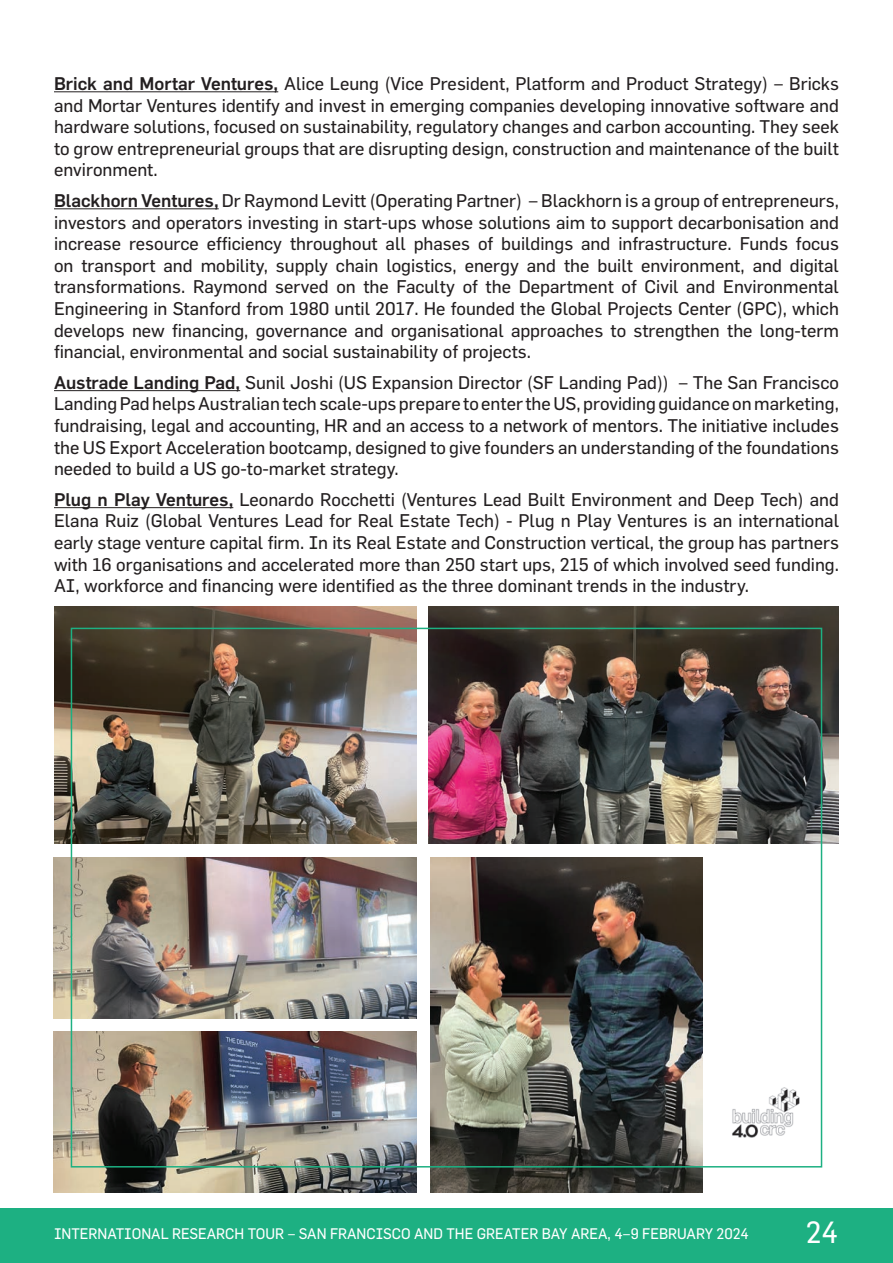
<style>
.page{position:relative;width:893px;height:1263px;background:#fff}
.page>*{position:absolute;margin:0;border:0;box-sizing:border-box;transform-origin:0 0}
.t1{font:30px "Flama Basic";color:#fff;scale:.95 1}
.t2{font:18px/21.6px "Flama Basic";color:#231f20;text-align:justify}
.t3{font:15px "Flama Basic";color:#fff;scale:.95 1}
.s1{font-family:"Flama";font-weight:500}
</style>
<div class="page">
<div style="left:0;top:1208px;width:893px;height:55px;background:#1db082"></div>
<hr style="left:54px;top:91px;width:224px;height:1px;background:#231f20">
<hr style="left:54px;top:208px;width:165px;height:1px;background:#231f20">
<hr style="left:54px;top:390px;width:186px;height:1px;background:#231f20">
<hr style="left:54px;top:507px;width:179px;height:1px;background:#231f20">
<img style="left:732px;top:1087px;width:68px;height:51px">
<img style="left:54px;top:606px;width:363px;height:238px">
<img style="left:428px;top:606px;width:411px;height:238px">
<img style="left:54px;top:857px;width:363px;height:161px">
<img style="left:54px;top:1031px;width:363px;height:161px">
<img style="left:430px;top:857px;width:273px;height:335px">
<p class="t2" style="left:54px;top:72px;width:786px"><span class="s1">Brick and Mortar Ventures,</span> Alice Leung (Vice President, Platform and Product Strategy) – Bricks and Mortar Ventures identify and invest in emerging companies developing innovative software and hardware solutions, focused on sustainability, regulatory changes and carbon accounting. They seek to grow entrepreneurial groups that are disrupting design, construction and maintenance of the built environment.</p>
<p class="t2" style="left:54px;top:189px;width:786px"><span class="s1">Blackhorn Ventures,</span> Dr Raymond Levitt (Operating Partner) – Blackhorn is a group of entrepreneurs, investors and operators investing in start-ups whose solutions aim to support decarbonisation and increase resource efficiency throughout all phases of buildings and infrastructure. Funds focus on transport and mobility, supply chain logistics, energy and the built environment, and digital transformations. Raymond served on the Faculty of the Department of Civil and Environmental Engineering in Stanford from 1980 until 2017. He founded the Global Projects Center (GPC), which develops new financing, governance and organisational approaches to strengthen the long-term financial, environmental and social sustainability of projects.</p>
<p class="t2" style="left:54px;top:371px;width:786px"><span class="s1">Austrade Landing Pad,</span> Sunil Joshi (US Expansion Director (SF Landing Pad)) – The San Francisco Landing Pad helps Australian tech scale-ups prepare to enter the US, providing guidance on marketing, fundraising, legal and accounting, HR and an access to a network of mentors. The initiative includes the US Export Acceleration bootcamp, designed to give founders an understanding of the foundations needed to build a US go-to-market strategy.</p>
<p class="t2" style="left:54px;top:488px;width:786px"><span class="s1">Plug n Play Ventures,</span> Leonardo Rocchetti (Ventures Lead Built Environment and Deep Tech) and Elana Ruiz (Global Ventures Lead for Real Estate Tech) - Plug n Play Ventures is an international early stage venture capital firm. In its Real Estate and Construction vertical, the group has partners with 16 organisations and accelerated more than 250 start ups, 215 of which involved seed funding.<br>AI, workforce and financing were identified as the three dominant trends in the industry.</p>
<p class="t3" style="left:54px;top:1225px;width:733px">INTERNATIONAL RESEARCH TOUR – SAN FRANCISCO AND THE GREATER BAY AREA, 4–9 FEBRUARY 2024</p>
<h1 class="t1" style="left:806px;top:1215px;width:35px">24</h1>
</div>
